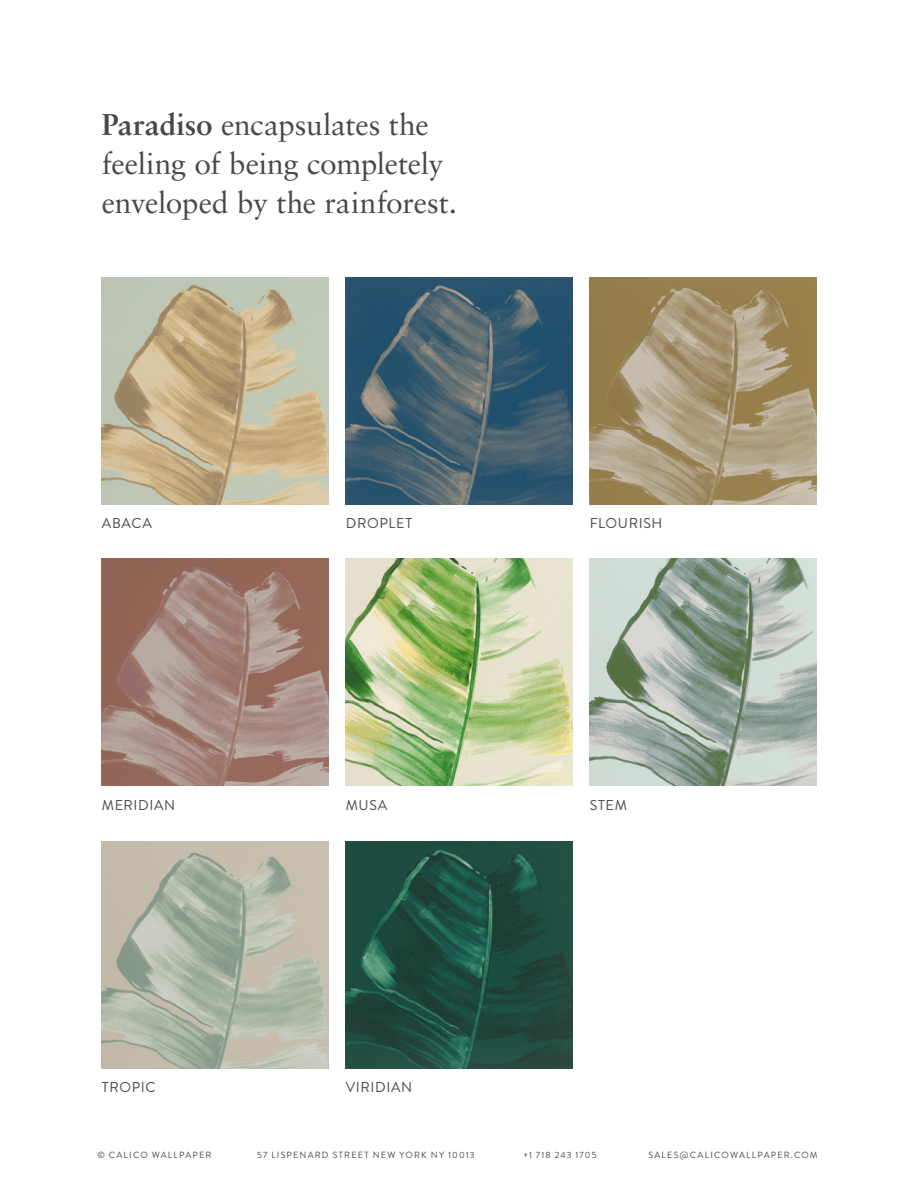
<style>
.page{position:relative;width:918px;height:1188px;background:#fff}
.page>*{position:absolute;margin:0;border:0;box-sizing:border-box;transform-origin:0 0}
.t1{font:30px/39px "Sabon LT Pro";letter-spacing:-.01em;color:#48484a}
.t2{font:14.25px "Brandon Grotesque";letter-spacing:.045em;color:#48484a}
.t3{font:9px "Brandon Grotesque";letter-spacing:.13em;color:#48484a}
.s1{font-weight:700}
</style>
<div class="page">
<img style="left:102px;top:278px;width:226px;height:226px">
<img style="left:102px;top:559px;width:226px;height:226px">
<img style="left:590px;top:278px;width:226px;height:226px">
<img style="left:346px;top:278px;width:226px;height:226px">
<img style="left:346px;top:559px;width:226px;height:226px">
<img style="left:590px;top:559px;width:226px;height:226px">
<img style="left:346px;top:841px;width:226px;height:227px">
<img style="left:102px;top:841px;width:226px;height:227px">
<h1 class="t1" style="left:102px;top:104px;width:357px"><span class="s1">Paradiso</span> encapsulates the feeling of being completely enveloped by the rainforest.</h1>
<h2 class="t2" style="left:102px;top:514px;width:51px">ABACA</h2>
<h2 class="t2" style="left:346px;top:514px;width:68px">DROPLET</h2>
<h2 class="t2" style="left:102px;top:795px;width:75px">MERIDIAN</h2>
<h2 class="t2" style="left:346px;top:795px;width:43px">MUSA</h2>
<h2 class="t2" style="left:102px;top:1078px;width:55px">TROPIC</h2>
<h2 class="t2" style="left:346px;top:1078px;width:68px">VIRIDIAN</h2>
<h2 class="t2" style="left:590px;top:514px;width:74px">FLOURISH</h2>
<h2 class="t2" style="left:590px;top:795px;width:39px">STEM</h2>
<p class="t3" style="left:97px;top:1149px;width:116px">© CALICO WALLPAPER</p>
<p class="t3" style="left:257px;top:1149px;width:219px">57 LISPENARD STREET NEW YORK NY 10013</p>
<p class="t3" style="left:523px;top:1149px;width:75px">+1 718 243 1705</p>
<p class="t3" style="left:648px;top:1149px;width:171px">SALES@CALICOWALLPAPER.COM</p>
</div>
